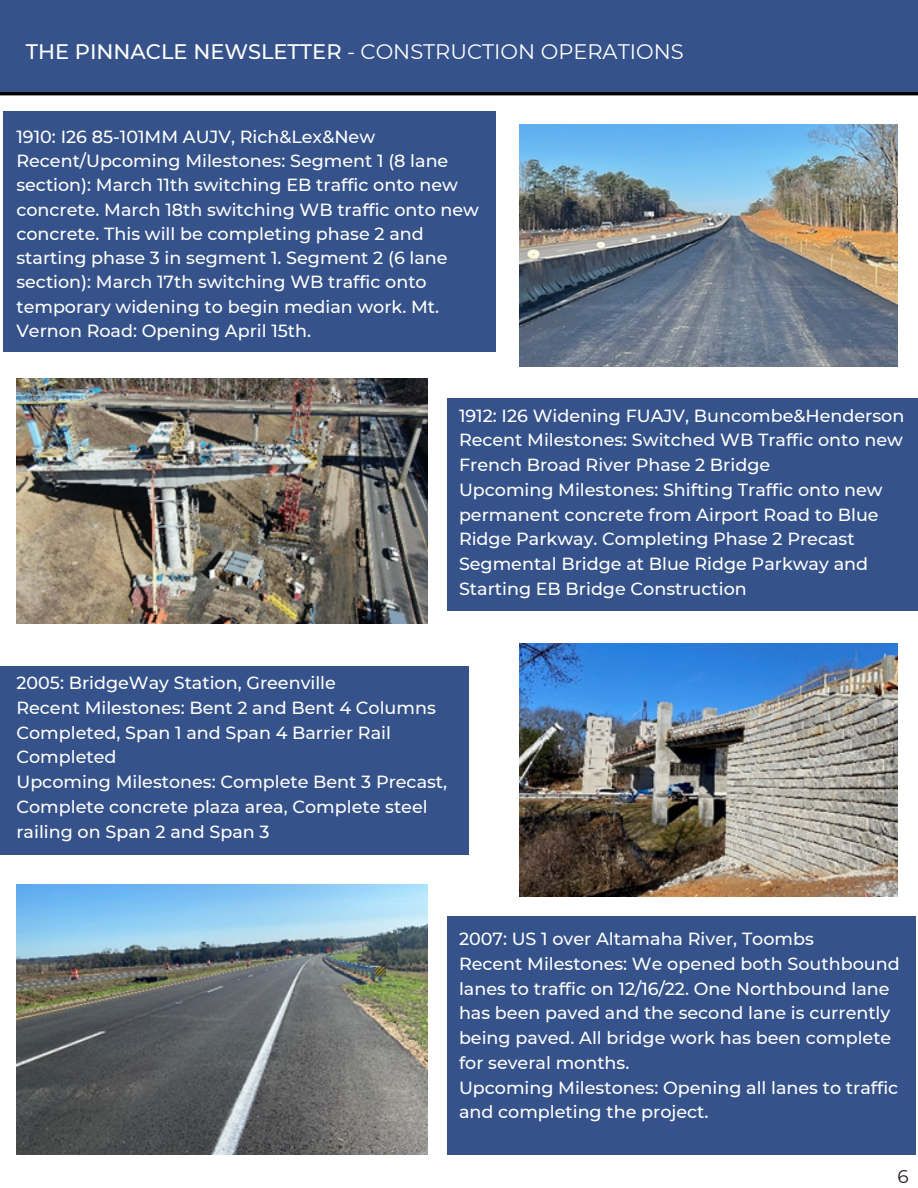
<style>
.page{position:relative;width:918px;height:1188px;background:#fff}
.page>*{position:absolute;margin:0;border:0;box-sizing:border-box;transform-origin:0 0}
.t1{font:21px "Montserrat";color:#fff}
.t2{font:18.45px "Montserrat";color:#291b25}
.t3{font:500 17.55px/24.8px "Montserrat";color:#fff}
.s1{font-weight:500}
</style>
<div class="page">
<div style="left:0;top:0;width:918px;height:94px;background:#36528b"></div>
<hr style="left:0;top:92px;width:918px;height:3px;background:#000">
<div style="left:4px;top:112px;width:492px;height:240px;background:#36528b"></div>
<div style="left:448px;top:398px;width:470px;height:213px;background:#36528b"></div>
<div style="left:0;top:666px;width:468px;height:189px;background:#36528b"></div>
<div style="left:448px;top:916px;width:468px;height:239px;background:#36528b"></div>
<img style="left:520px;top:125px;width:378px;height:242px">
<img style="left:16px;top:378px;width:411px;height:246px">
<img style="left:520px;top:643px;width:378px;height:254px">
<img style="left:16px;top:885px;width:411px;height:270px">
<p class="t1" style="left:26px;top:38px;width:659px"><span class="s1">THE PINNACLE NEWSLETTER</span> - CONSTRUCTION OPERATIONS</p>
<p class="t3" style="left:16px;top:124px;width:464px;line-height:24.3px">1910: I26 85-101MM AUJV, Rich&amp;Lex&amp;New Recent/Upcoming Milestones: Segment 1 (8 lane section): March 11th switching EB traffic onto new concrete. March 18th switching WB traffic onto new concrete. This will be completing phase 2 and starting phase 3 in segment 1. Segment 2 (6 lane section): March 17th switching WB traffic onto temporary widening to begin median work. Mt.<br>Vernon Road: Opening April 15th.</p>
<p class="t3" style="left:459px;top:403px;width:447px">1912: I26 Widening FUAJV, Buncombe&amp;Henderson Recent Milestones: Switched WB Traffic onto new French Broad River Phase 2 Bridge<br>Upcoming Milestones: Shifting Traffic onto new permanent concrete from Airport Road to Blue Ridge Parkway. Completing Phase 2 Precast Segmental Bridge at Blue Ridge Parkway and Starting EB Bridge Construction</p>
<p class="t3" style="left:16px;top:670px;width:432px">2005: BridgeWay Station, Greenville<br>Recent Milestones: Bent 2 and Bent 4 Columns Completed, Span 1 and Span 4 Barrier Rail Completed<br>Upcoming Milestones: Complete Bent 3 Precast, Complete concrete plaza area, Complete steel railing on Span 2 and Span 3</p>
<p class="t3" style="left:459px;top:926px;width:442px">2007: US 1 over Altamaha River, Toombs<br>Recent Milestones: We opened both Southbound lanes to traffic on 12/16/22. One Northbound lane has been paved and the second lane is currently being paved. All bridge work has been complete for several months.<br>Upcoming Milestones: Opening all lanes to traffic and completing the project.</p>
<p class="t2" style="left:897px;top:1165px;width:13px">6</p>
</div>
